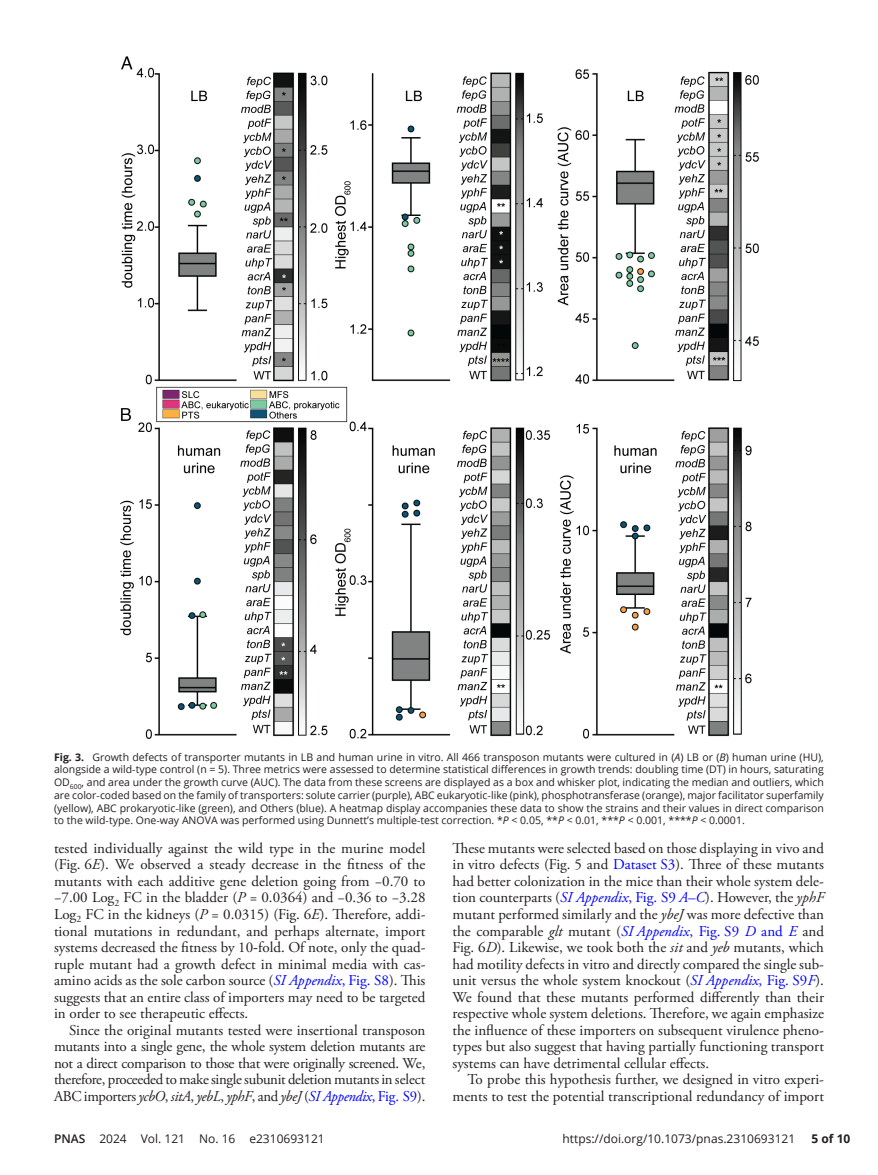
<style>
.page{position:relative;width:878px;height:1175px;background:#fff}
.page>*{position:absolute;margin:0;border:0;box-sizing:border-box;transform-origin:0 0}
.t1{font:15px/16.5px "Adobe Garamond Pro";color:#231f20;text-align:justify}
.t2{font:12px "Open Sans";color:#231f20}
.t3{font:700 12px "Open Sans";color:#231f20}
.t4{font:10.5px/12.8px "Open Sans";color:#231f20;text-align:justify}
.s1{font-weight:700}
.s2{font-style:italic}
.s3{font-family:"STIX"}
.s4{font-style:italic;color:#00f}
.s5{color:#00f}
.s6{font-weight:600}
</style>
<div class="page">
<img style="left:120px;top:56px;width:637px;height:682px">
<p class="t4" style="left:54px;top:750px;width:771px"><span class="s1">Fig. 3.</span> Growth defects of transporter mutants in LB and human urine in vitro. All 466 transposon mutants were cultured in (<span class="s2">A</span>) LB or (<span class="s2">B</span>) human urine (HU), alongside a wild<span class="s3">-</span>type control (n = 5). Three metrics were assessed to determine statistical differences in growth trends: doubling time (DT) in hours, saturating OD<sub>600</sub>, and area under the growth curve (AUC). The data from these screens are displayed as a box and whisker plot, indicating the median and outliers, which are color<span class="s3">-</span>coded based on the family of transporters: solute carrier (purple), ABC eukaryotic<span class="s3">-</span>like (pink), phosphotransferase (orange), major facilitator superfamily (yellow), ABC prokaryotic<span class="s3">-</span>like (green), and Others (blue). A heatmap display accompanies these data to show the strains and their values in direct comparison to the wild<span class="s3">-</span>type. One<span class="s3">-</span>way ANOVA was performed using Dunnett’s multiple<span class="s3">-</span>test correction. *<span class="s2">P</span> &lt; 0.05, **<span class="s2">P</span> &lt; 0.01, ***<span class="s2">P</span> &lt; 0.001, ****<span class="s2">P</span> &lt; 0.0001.</p>
<p class="t1" style="left:54px;top:840px;width:373px">tested individually against the wild type in the murine model (Fig. 6<span class="s2">E</span>). We observed a steady decrease in the fitness of the mutants with each additive gene deletion going from −0.70 to −7.00 Log<sub>2</sub> FC in the bladder (<span class="s2">P</span> = 0.0364) and −0.36 to −3.28<br>Log<sub>2</sub> FC in the kidneys (<span class="s2">P</span> = 0.0315) (Fig. 6<span class="s2">E</span>). Therefore, addi&shy;tional mutations in redundant, and perhaps alternate, import systems decreased the fitness by 10<span class="s3">-</span>fold. Of note, only the quad&shy;ruple mutant had a growth defect in minimal media with cas&shy;amino acids as the sole carbon source (<span class="s4">SI Appendix</span><span class="s5">, Fig. S8</span>). This suggests that an entire class of importers may need to be targeted in order to see therapeutic effects.</p>
<p class="t1" style="left:54px;top:1022px;width:373px;text-indent:15px">Since the original mutants tested were insertional transposon mutants into a single gene, the whole system deletion mutants are not a direct comparison to those that were originally screened. We, therefore, proceeded to make single subunit deletion mutants in select ABC importers <span class="s2">ycbO</span>, <span class="s2">sitA</span>, <span class="s2">yebL</span>, <span class="s2">yphF</span>, and <span class="s2">ybeJ</span> (<span class="s4">SI Appendix</span><span class="s5">, Fig. S9</span>).</p>
<p class="t1" style="left:452px;top:840px;width:373px">These mutants were selected based on those displaying in vivo and in vitro defects (Fig. 5 and <span class="s5">Dataset S3</span>). Three of these mutants had better colonization in the mice than their whole system dele&shy;tion counterparts (<span class="s4">SI Appendix</span><span class="s5">, Fig. S9</span> <span class="s4">A</span><span class="s5">–</span><span class="s4">C</span>). However, the <span class="s2">yphF </span>mutant performed similarly and the <span class="s2">ybeJ</span> was more defective than the comparable <span class="s2">glt</span> mutant (<span class="s4">SI Appendix</span><span class="s5">, Fig. S9</span> <span class="s4">D</span> <span class="s5">and</span> <span class="s4">E</span> and Fig. 6<span class="s2">D</span>). Likewise, we took both the <span class="s2">sit</span> and <span class="s2">yeb</span> mutants, which had motility defects in vitro and directly compared the single sub&shy;unit versus the whole system knockout (<span class="s4">SI Appendix</span><span class="s5">, Fig. S9</span><span class="s4">F</span>).<br>We found that these mutants performed differently than their respective whole system deletions. Therefore, we again emphasize the influence of these importers on subsequent virulence pheno&shy;types but also suggest that having partially functioning transport systems can have detrimental cellular effects.</p>
<p class="t1" style="left:452px;top:1071px;width:373px;text-align:right">To probe this hypothesis further, we designed in vitro experi&shy;ments to test the potential transcriptional redundancy of import</p>
<p class="t2" style="left:54px;top:1130px;width:272px"><span class="s6">PNAS</span> 2024 Vol. 121 No. 16 e2310693121</p>
<p class="t2" style="left:562px;top:1130px;width:234px">https://doi.org/10.1073/pnas.2310693121</p>
<p class="t3" style="left:811px;top:1130px;width:40px">5 of 10</p>
</div>
